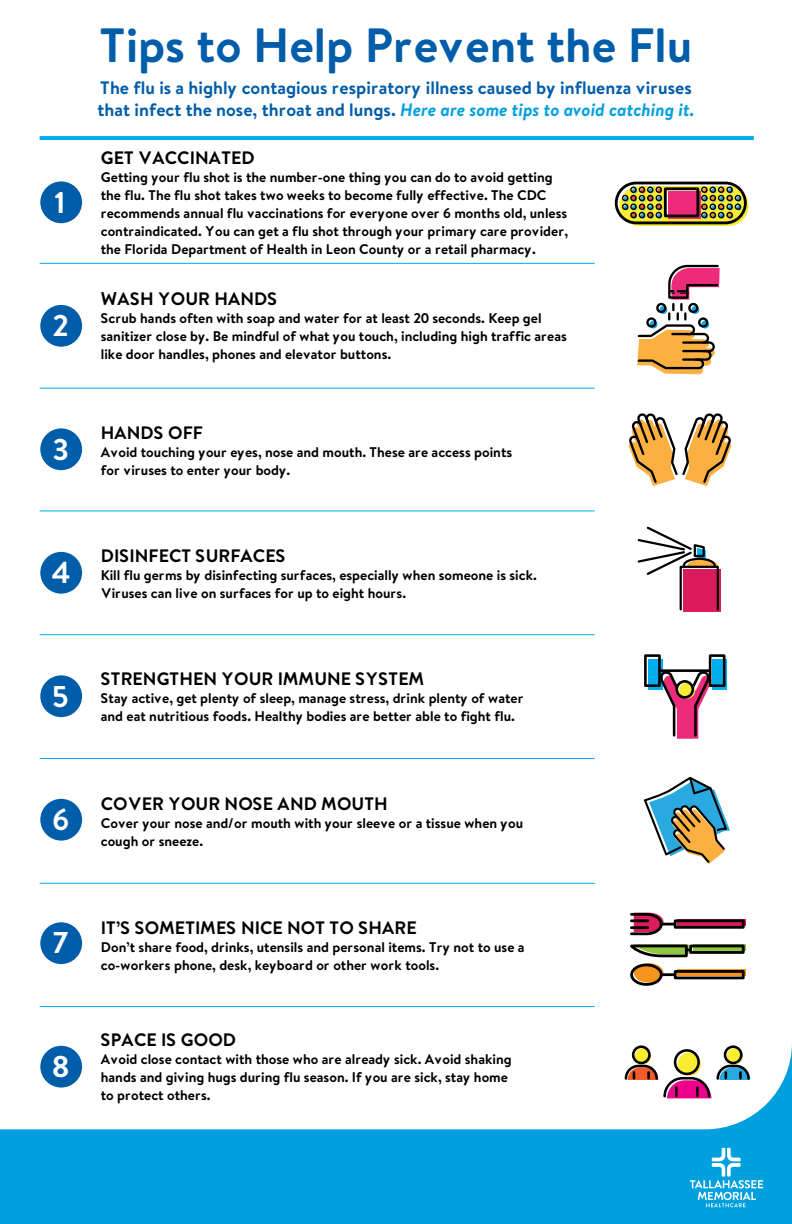
<style>
.page{position:relative;width:792px;height:1224px;background:#fff}
.page>*{position:absolute;margin:0;border:0;box-sizing:border-box;transform-origin:0 0}
.t1{font:700 48px "TMH Logotype";color:#005daa}
.t2{font:700 30px "TMH Logotype";color:#fff}
.t3{font:700 18px "TMH Logotype";color:#000}
.t4{font:700 18px/21.6px "TMH Logotype";color:#005daa}
.t5{font:700 14px/18px "TMH Logotype";color:#000}
.s1{font-style:italic;color:#00a0df}
</style>
<div class="page">
<div style="left:40px;top:181px;width:42px;height:42px;background:#005daa;border-radius:50%"></div>
<div style="left:40px;top:305px;width:42px;height:42px;background:#005daa;border-radius:50%"></div>
<div style="left:40px;top:428px;width:42px;height:42px;background:#005daa;border-radius:50%"></div>
<div style="left:40px;top:552px;width:42px;height:42px;background:#005daa;border-radius:50%"></div>
<div style="left:40px;top:675px;width:42px;height:42px;background:#005daa;border-radius:50%"></div>
<div style="left:40px;top:799px;width:42px;height:42px;background:#005daa;border-radius:50%"></div>
<div style="left:40px;top:922px;width:42px;height:42px;background:#005daa;border-radius:50%"></div>
<svg style="left:0;top:1045px;width:792px;height:179px;fill:#00a0df"></svg>
<svg style="left:40px;top:136px;width:714px;height:4px;fill:#00aeef"></svg>
<svg style="left:690px;top:1148px;width:73px;height:59px"></svg>
<hr style="left:40px;top:263px;width:555px;height:1px;background:#00aeef">
<hr style="left:40px;top:388px;width:555px;height:1px;background:#00aeef">
<hr style="left:40px;top:510px;width:555px;height:1px;background:#00aeef">
<hr style="left:40px;top:634px;width:555px;height:1px;background:#00aeef">
<hr style="left:40px;top:758px;width:555px;height:1px;background:#00aeef">
<hr style="left:40px;top:883px;width:555px;height:1px;background:#00aeef">
<hr style="left:40px;top:1006px;width:555px;height:1px;background:#00aeef">
<svg style="left:619px;top:186px;width:130px;height:40px"></svg>
<div style="left:615px;top:182px;width:132px;height:42px;border:3px solid #000;border-radius:20px"></div>
<svg style="left:622px;top:187px;width:40px;height:32px"></svg>
<div style="left:701px;top:212px;width:7px;height:6px;border:1px solid #000;border-radius:50%"></div>
<div style="left:701px;top:204px;width:7px;height:6px;border:1px solid #000;border-radius:50%"></div>
<div style="left:701px;top:195px;width:7px;height:6px;border:1px solid #000;border-radius:50%"></div>
<div style="left:701px;top:187px;width:7px;height:6px;border:1px solid #000;border-radius:50%"></div>
<svg style="left:702px;top:187px;width:39px;height:32px"></svg>
<div style="left:668px;top:191px;width:32px;height:27px;background:#ee2a7b"></div>
<div style="left:664px;top:187px;width:35px;height:30px;border:3px solid #000"></div>
<svg style="left:637px;top:264px;width:83px;height:110px"></svg>
<svg style="left:629px;top:413px;width:102px;height:73px"></svg>
<div style="left:683px;top:570px;width:37px;height:42px;background:#da1c5c"></div>
<div style="left:680px;top:566px;width:39px;height:45px;border:2px solid #000"></div>
<svg style="left:637px;top:526px;width:81px;height:51px"></svg>
<div style="left:648px;top:659px;width:14px;height:30px;background:#00aeef"></div>
<div style="left:713px;top:659px;width:14px;height:30px;background:#00aeef"></div>
<div style="left:644px;top:654px;width:17px;height:33px;border:3px solid #000"></div>
<div style="left:709px;top:654px;width:16px;height:33px;border:3px solid #000"></div>
<svg style="left:658px;top:669px;width:54px;height:70px"></svg>
<div style="left:679px;top:683px;width:16px;height:16px;background:#f9ed32;border-radius:50%"></div>
<div style="left:675px;top:680px;width:19px;height:19px;border:3px solid #000;border-radius:50%"></div>
<svg style="left:644px;top:777px;width:86px;height:87px"></svg>
<svg style="left:634px;top:963px;width:30px;height:20px"></svg>
<div style="left:678px;top:970px;width:68px;height:6px;background:#f7941e"></div>
<div style="left:693px;top:944px;width:53px;height:7px;background:#8dc63f"></div>
<div style="left:678px;top:919px;width:68px;height:7px;background:#da1c5c"></div>
<div style="left:630px;top:964px;width:33px;height:22px;border:3px solid #000;border-radius:50%"></div>
<div style="left:674px;top:970px;width:71px;height:9px;border:3px solid #000"></div>
<hr style="left:661px;top:973px;width:14px;height:3px;background:#000">
<div style="left:689px;top:945px;width:56px;height:9px;border:3px solid #000"></div>
<div style="left:674px;top:919px;width:71px;height:10px;border:3px solid #000"></div>
<svg style="left:630px;top:912px;width:45px;height:24px"></svg>
<hr style="left:631px;top:926px;width:17px;height:3px;background:#000">
<hr style="left:631px;top:919px;width:17px;height:3px;background:#000">
<svg style="left:630px;top:944px;width:60px;height:14px"></svg>
<div style="left:677px;top:1053px;width:24px;height:23px;background:#f9ed32;border-radius:50%"></div>
<div style="left:674px;top:1049px;width:26px;height:26px;border:3px solid #000;border-radius:50%"></div>
<div style="left:635px;top:1048px;width:16px;height:16px;background:#f9ed32;border-radius:50%"></div>
<div style="left:632px;top:1045px;width:19px;height:19px;border:3px solid #000;border-radius:50%"></div>
<div style="left:727px;top:1048px;width:16px;height:16px;background:#f9ed32;border-radius:50%"></div>
<div style="left:724px;top:1045px;width:19px;height:19px;border:3px solid #000;border-radius:50%"></div>
<svg style="left:623px;top:1063px;width:128px;height:36px"></svg>
<h2 class="t2" style="left:52px;top:181px;width:18px">1</h2>
<h2 class="t2" style="left:52px;top:305px;width:18px">2</h2>
<h2 class="t2" style="left:52px;top:428px;width:18px">3</h2>
<h1 class="t1" style="left:100px;top:12px;width:594px">Tips to Help Prevent the Flu</h1>
<p class="t4" style="left:98px;top:77px;width:598px">The flu is a highly contagious respiratory illness caused by influenza viruses that infect the nose, throat and lungs. <span class="s1">Here are some tips to avoid catching it.</span></p>
<p class="t3" style="left:101px;top:145px;width:156px">GET VACCINATED</p>
<p class="t5" style="left:101px;top:168px;width:469px">Getting your flu shot is the number-one thing you can do to avoid getting the flu. The flu shot takes two weeks to become fully effective. The CDC recommends annual flu vaccinations for everyone over 6 months old, unless contraindicated. You can get a flu shot through your primary care provider, the Florida Department of Health in Leon County or a retail pharmacy.</p>
<p class="t3" style="left:101px;top:287px;width:178px">WASH YOUR HANDS</p>
<p class="t5" style="left:101px;top:309px;width:468px">Scrub hands often with soap and water for at least 20 seconds. Keep gel sanitizer close by. Be mindful of what you touch, including high traffic areas like door handles, phones and elevator buttons.</p>
<p class="t3" style="left:101px;top:420px;width:104px">HANDS OFF</p>
<p class="t5" style="left:101px;top:443px;width:413px">Avoid touching your eyes, nose and mouth. These are access points for viruses to enter your body.</p>
<h2 class="t2" style="left:52px;top:552px;width:18px">4</h2>
<h2 class="t2" style="left:52px;top:675px;width:18px">5</h2>
<p class="t3" style="left:101px;top:544px;width:186px">DISINFECT SURFACES</p>
<p class="t5" style="left:101px;top:566px;width:438px">Kill flu germs by disinfecting surfaces, especially when someone is sick.<br>Viruses can live on surfaces for up to eight hours.</p>
<p class="t3" style="left:101px;top:666px;width:325px">STRENGTHEN YOUR IMMUNE SYSTEM</p>
<p class="t5" style="left:101px;top:689px;width:424px">Stay active, get plenty of sleep, manage stress, drink plenty of water and eat nutritious foods. Healthy bodies are better able to fight flu.</p>
<h2 class="t2" style="left:52px;top:799px;width:18px">6</h2>
<h2 class="t2" style="left:52px;top:922px;width:18px">7</h2>
<h2 class="t2" style="left:52px;top:1046px;width:18px">8</h2>
<p class="t3" style="left:101px;top:791px;width:289px">COVER YOUR NOSE AND MOUTH</p>
<p class="t5" style="left:101px;top:814px;width:424px">Cover your nose and/or mouth with your sleeve or a tissue when you cough or sneeze.</p>
<p class="t3" style="left:101px;top:915px;width:318px">IT’S SOMETIMES NICE NOT TO SHARE</p>
<p class="t5" style="left:101px;top:937px;width:425px">Don’t share food, drinks, utensils and personal items. Try not to use a co-workers phone, desk, keyboard or other work tools.</p>
<p class="t3" style="left:101px;top:1028px;width:137px">SPACE IS GOOD</p>
<p class="t5" style="left:101px;top:1050px;width:412px">Avoid close contact with those who are already sick. Avoid shaking hands and giving hugs during flu season. If you are sick, stay home to protect others.</p>
</div>
